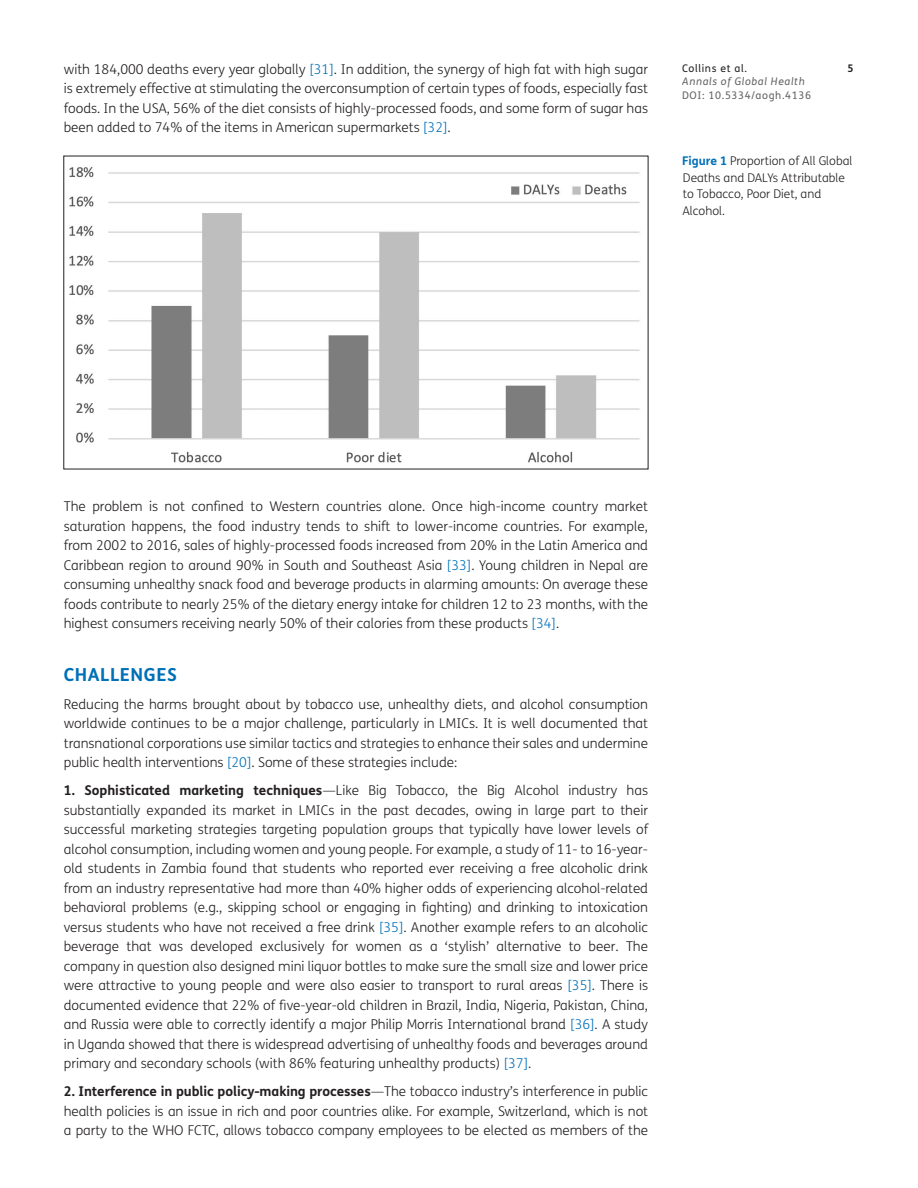
<style>
.page{position:relative;width:918px;height:1188px;background:#fff}
.page>*{position:absolute;margin:0;border:0;box-sizing:border-box;transform-origin:0 0}
.t1{font:700 18px "FS Me";letter-spacing:.03em;color:#0070b8}
.Body_Copy{font:300 13.5px/19.5px "FS Me";color:#231f20;text-align:justify}
.Figure_copy{font:300 12px/16.5px "FS Me";color:#231f20}
.t2{font:10.5px "FS Me";letter-spacing:.06em;color:#636366}
.t3{font:italic 10.5px "FS Me";letter-spacing:.06em;color:#636366}
.t4{font:10.5px "FS Me";letter-spacing:.06em;color:#231f20}
.t5{font:700 10.5px "FS Me";color:#231f20}
.s1{color:#0070b8}
.s2{font-weight:700;color:#0070b8}
.s3{font-weight:700}
</style>
<div class="page">
<img style="left:69px;top:167px;width:571px;height:296px">
<p class="Body_Copy" style="left:64px;top:60px;width:586px">with 184,000 deaths every year globally <span class="s1">[31]</span>. In addition, the synergy of high fat with high sugar is extremely effective at stimulating the overconsumption of certain types of foods, especially fast foods. In the USA, 56% of the diet consists of highly-processed foods, and some form of sugar has been added to 74% of the items in American supermarkets <span class="s1">[32]</span>.</p>
<p class="t4" style="left:682px;top:62px;width:66px">Collins et al.</p>
<p class="t5" style="left:848px;top:61px;width:8px">5</p>
<p class="t3" style="left:682px;top:75px;width:124px">Annals of Global Health</p>
<p class="t2" style="left:682px;top:89px;width:130px">DOI: 10.5334/aogh.4136</p>
<p class="Figure_copy" style="left:682px;top:153px;width:172px"><span class="s2">Figure 1</span> Proportion of All Global<br>Deaths and DALYs Attributable to Tobacco, Poor Diet, and<br>Alcohol.</p>
<p class="Body_Copy" style="left:64px;top:497px;width:586px">The problem is not confined to Western countries alone. Once high-income country market saturation happens, the food industry tends to shift to lower-income countries. For example, from 2002 to 2016, sales of highly-processed foods increased from 20% in the Latin America and Caribbean region to around 90% in South and Southeast Asia <span class="s1">[33]</span>. Young children in Nepal are consuming unhealthy snack food and beverage products in alarming amounts: On average these foods contribute to nearly 25% of the dietary energy intake for children 12 to 23 months, with the highest consumers receiving nearly 50% of their calories from these products <span class="s1">[34]</span>.</p>
<h1 class="t1" style="left:64px;top:663px;width:115px">CHALLENGES</h1>
<p class="Body_Copy" style="left:64px;top:695px;width:586px">Reducing the harms brought about by tobacco use, unhealthy diets, and alcohol consumption worldwide continues to be a major challenge, particularly in LMICs. It is well documented that transnational corporations use similar tactics and strategies to enhance their sales and undermine public health interventions <span class="s1">[20]</span>. Some of these strategies include:</p>
<p class="Body_Copy" style="left:64px;top:781px;width:586px"><span class="s3">1. Sophisticated marketing techniques</span>—Like Big Tobacco, the Big Alcohol industry has substantially expanded its market in LMICs in the past decades, owing in large part to their successful marketing strategies targeting population groups that typically have lower levels of alcohol consumption, including women and young people. For example, a study of 11- to 16-year&shy;old students in Zambia found that students who reported ever receiving a free alcoholic drink from an industry representative had more than 40% higher odds of experiencing alcohol-related behavioral problems (e.g., skipping school or engaging in fighting) and drinking to intoxication versus students who have not received a free drink <span class="s1">[35]</span>. Another example refers to an alcoholic beverage that was developed exclusively for women as a ‘stylish’ alternative to beer. The company in question also designed mini liquor bottles to make sure the small size and lower price were attractive to young people and were also easier to transport to rural areas <span class="s1">[35]</span>. There is documented evidence that 22% of five-year-old children in Brazil, India, Nigeria, Pakistan, China, and Russia were able to correctly identify a major Philip Morris International brand <span class="s1">[36]</span>. A study in Uganda showed that there is widespread advertising of unhealthy foods and beverages around primary and secondary schools (with 86% featuring unhealthy products) <span class="s1">[37]</span>.</p>
<p class="Body_Copy" style="left:64px;top:1082px;width:586px"><span class="s3">2. Interference in public policy-making processes</span>—The tobacco industry’s interference in public health policies is an issue in rich and poor countries alike. For example, Switzerland, which is not a party to the WHO FCTC, allows tobacco company employees to be elected as members of the</p>
</div>
